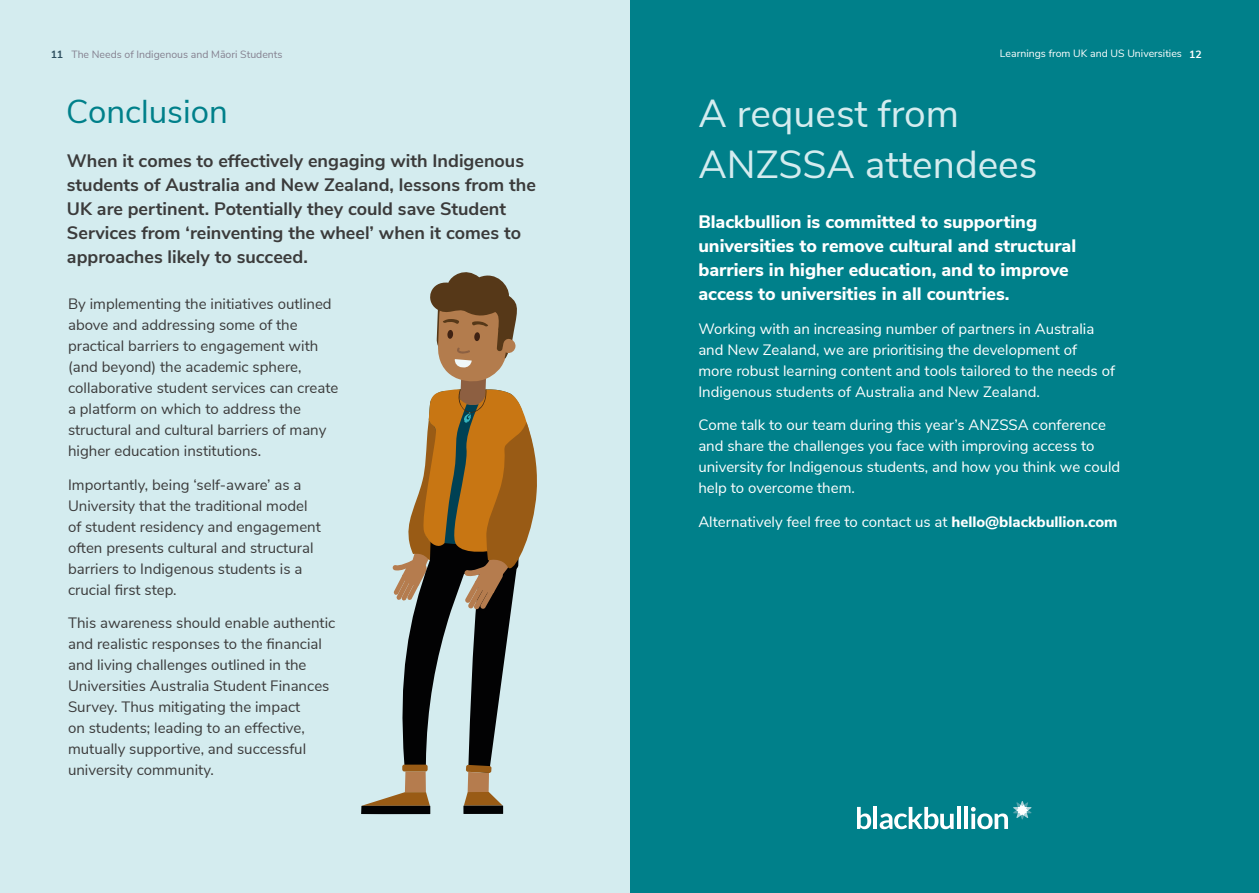
<style>
.page{position:relative;width:1259px;height:893px;background:#fff}
.page>*{position:absolute;margin:0;border:0;box-sizing:border-box;transform-origin:0 0}
.t1{font:39px/51px "Nunito Sans";color:#d4ecef}
.t2{font:33px "Nunito Sans";color:#00808a}
.t3{font:700 18px/24px "Nunito Sans";color:#3b3b3b}
.t4{font:800 18px/24px "Nunito Sans";color:#fff}
.t5{font:15px/21px "Nunito Sans";color:#3b3b3b}
.t6{font:15px/21px "Nunito Sans";color:#fff}
.t7{font:10.5px "Nunito Sans";color:#858190}
.t8{font:10.5px "Nunito Sans";color:#fff}
.s1{font-weight:700;color:#2d4e5e}
.s2{font-weight:700}
.s3{font-weight:800}
</style>
<div class="page">
<div style="left:629px;top:0;width:630px;height:893px;background:#00808a"></div>
<div style="left:0;top:0;width:629px;height:893px;background:#d4ecef"></div>
<div style="left:361px;top:806px;width:69px;height:8px;background:#020203"></div>
<div style="left:463px;top:806px;width:40px;height:8px;background:#020203"></div>
<svg style="left:361px;top:272px;width:176px;height:534px"></svg>
<svg style="left:857px;top:807px;width:14px;height:22px"></svg>
<hr style="left:873px;top:807px;width:4px;height:22px;background:#fff">
<svg style="left:879px;top:807px;width:74px;height:22px"></svg>
<hr style="left:957px;top:807px;width:3px;height:22px;background:#fff">
<hr style="left:964px;top:807px;width:4px;height:22px;background:#fff">
<svg style="left:971px;top:801px;width:60px;height:28px"></svg>
<p class="t7" style="left:51px;top:46px;width:233px"><span class="s1">11</span> The Needs of Indigenous and Māori Students</p>
<p class="t8" style="left:1000px;top:46px;width:203px">Learnings from UK and US Universities <span class="s2">12</span></p>
<h2 class="t2" style="left:66px;top:87px;width:163px">Conclusion</h2>
<p class="t3" style="left:67px;top:148px;width:470px">When it comes to effectively engaging with Indigenous students of Australia and New Zealand, lessons from the UK are pertinent. Potentially they could save Student Services from ‘reinventing the wheel’ when it comes to approaches likely to succeed.</p>
<p class="t5" style="left:68px;top:292px;width:272px">By implementing the initiatives outlined above and addressing some of the practical barriers to engagement with (and beyond) the academic sphere, collaborative student services can create a platform on which to address the structural and cultural barriers of many higher education institutions.</p>
<p class="t5" style="left:68px;top:473px;width:254px">Importantly, being ‘self-aware’ as a University that the traditional model of student residency and engagement often presents cultural and structural barriers to Indigenous students is a crucial first step.</p>
<p class="t5" style="left:68px;top:612px;width:269px">This awareness should enable authentic and realistic responses to the financial and living challenges outlined in the Universities Australia Student Finances Survey. Thus mitigating the impact<br>on students; leading to an effective, mutually supportive, and successful university community.</p>
<h1 class="t1" style="left:698px;top:85px;width:340px">A request from<br>ANZSSA attendees</h1>
<p class="t4" style="left:698px;top:209px;width:379px">Blackbullion is committed to supporting universities to remove cultural and structural barriers in higher education, and to improve access to universities in all countries.</p>
<p class="t6" style="left:698px;top:317px;width:418px">Working with an increasing number of partners in Australia and New Zealand, we are prioritising the development of more robust learning content and tools tailored to the needs of Indigenous students of Australia and New Zealand.</p>
<p class="t6" style="left:698px;top:414px;width:423px">Come talk to our team during this year’s ANZSSA conference and share the challenges you face with improving access to university for Indigenous students, and how you think we could help to overcome them.</p>
<p class="t6" style="left:698px;top:511px;width:421px">Alternatively feel free to contact us at <span class="s3">hello@blackbullion.com</span></p>
</div>
